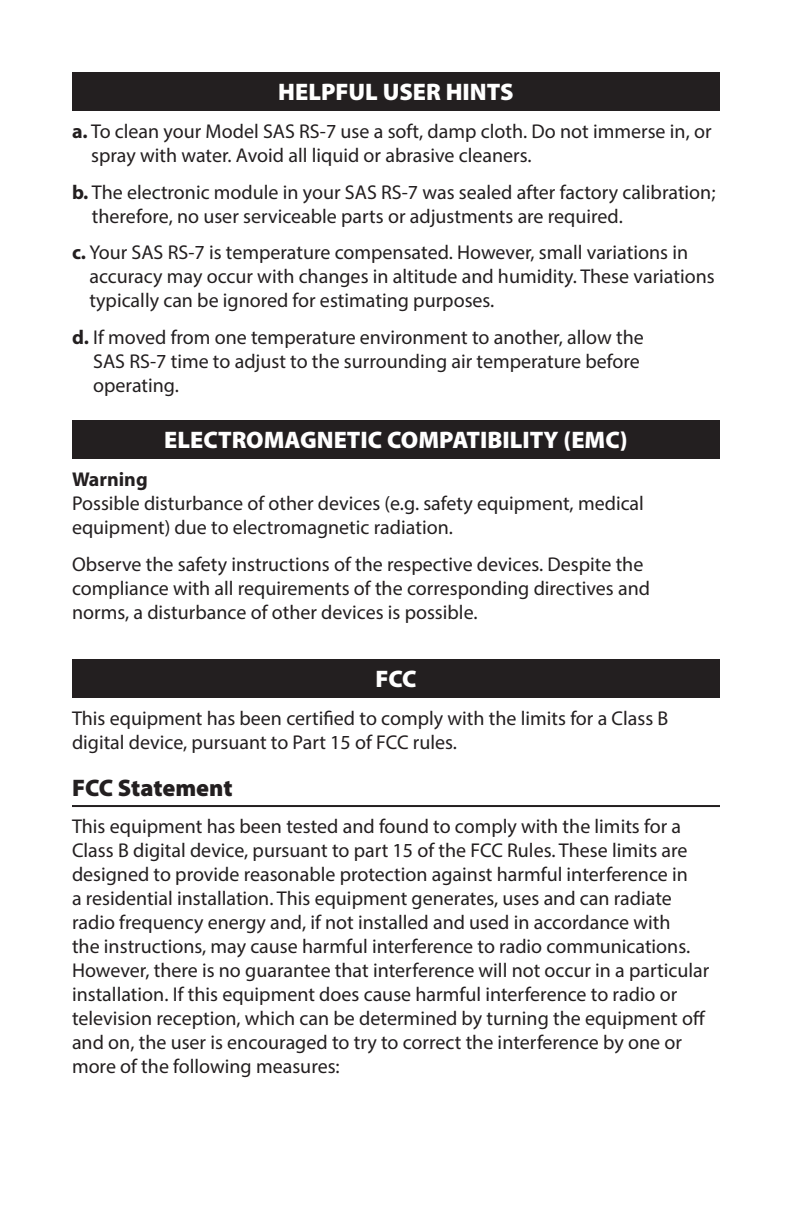
<style>
.page{position:relative;width:792px;height:1224px;background:#fff}
.page>*{position:absolute;margin:0;border:0;box-sizing:border-box;transform-origin:0 0}
.t1{font:900 24px "Myriad Pro";color:#fff}
.t2{font:900 24px "Myriad Pro";color:#231f20}
.t3{font:20px/24px "Myriad Pro";color:#231f20}
.t4{font:700 20px "Myriad Pro";color:#231f20}
.s1{font-weight:700}
</style>
<div class="page">
<div style="left:72px;top:72px;width:648px;height:38px;background:#231f20"></div>
<div style="left:72px;top:420px;width:648px;height:38px;background:#231f20"></div>
<div style="left:72px;top:659px;width:648px;height:38px;background:#231f20"></div>
<hr style="left:72px;top:805px;width:648px;height:2px;background:#231f20">
<p class="t1" style="left:278px;top:76px;width:237px">HELPFUL USER HINTS</p>
<p class="t3" style="left:91px;top:119px;width:622px;text-indent:-19px"><span class="s1">a.</span> To clean your Model SAS RS-7 use a soft, damp cloth. Do not immerse in, or spray with water. Avoid all liquid or abrasive cleaners.</p>
<p class="t3" style="left:92px;top:180px;width:625px;text-indent:-20px"><span class="s1">b.</span> The electronic module in your SAS RS-7 was sealed after factory calibration; therefore, no user serviceable parts or adjustments are required.</p>
<p class="t3" style="left:89px;top:240px;width:627px;text-indent:-17px"><span class="s1">c.</span> Your SAS RS-7 is temperature compensated. However, small variations in accuracy may occur with changes in altitude and humidity. These variations typically can be ignored for estimating purposes.</p>
<p class="t3" style="left:93px;top:325px;width:552px;text-indent:-21px"><span class="s1">d.</span> If moved from one temperature environment to another, allow the<br>SAS RS-7 time to adjust to the surrounding air temperature before operating.</p>
<p class="t1" style="left:164px;top:424px;width:465px">ELECTROMAGNETIC COMPATIBILITY (EMC)</p>
<p class="t4" style="left:72px;top:466px;width:77px">Warning</p>
<p class="t3" style="left:72px;top:491px;width:574px">Possible disturbance of other devices (e.g. safety equipment, medical equipment) due to electromagnetic radiation.</p>
<p class="t3" style="left:72px;top:552px;width:580px">Observe the safety instructions of the respective devices. Despite the compliance with all requirements of the corresponding directives and norms, a disturbance of other devices is possible.</p>
<p class="t1" style="left:375px;top:663px;width:43px">FCC</p>
<p class="t3" style="left:72px;top:706px;width:598px">This equipment has been certified to comply with the limits for a Class B digital device, pursuant to Part 15 of FCC rules.</p>
<p class="t2" style="left:72px;top:772px;width:162px">FCC Statement</p>
<p class="t3" style="left:72px;top:814px;width:639px">This equipment has been tested and found to comply with the limits for a Class B digital device, pursuant to part 15 of the FCC Rules. These limits are designed to provide reasonable protection against harmful interference in<br>a residential installation. This equipment generates, uses and can radiate radio frequency energy and, if not installed and used in accordance with<br>the instructions, may cause harmful interference to radio communications.<br>However, there is no guarantee that interference will not occur in a particular installation. If this equipment does cause harmful interference to radio or television reception, which can be determined by turning the equipment off and on, the user is encouraged to try to correct the interference by one or more of the following measures:</p>
</div>
